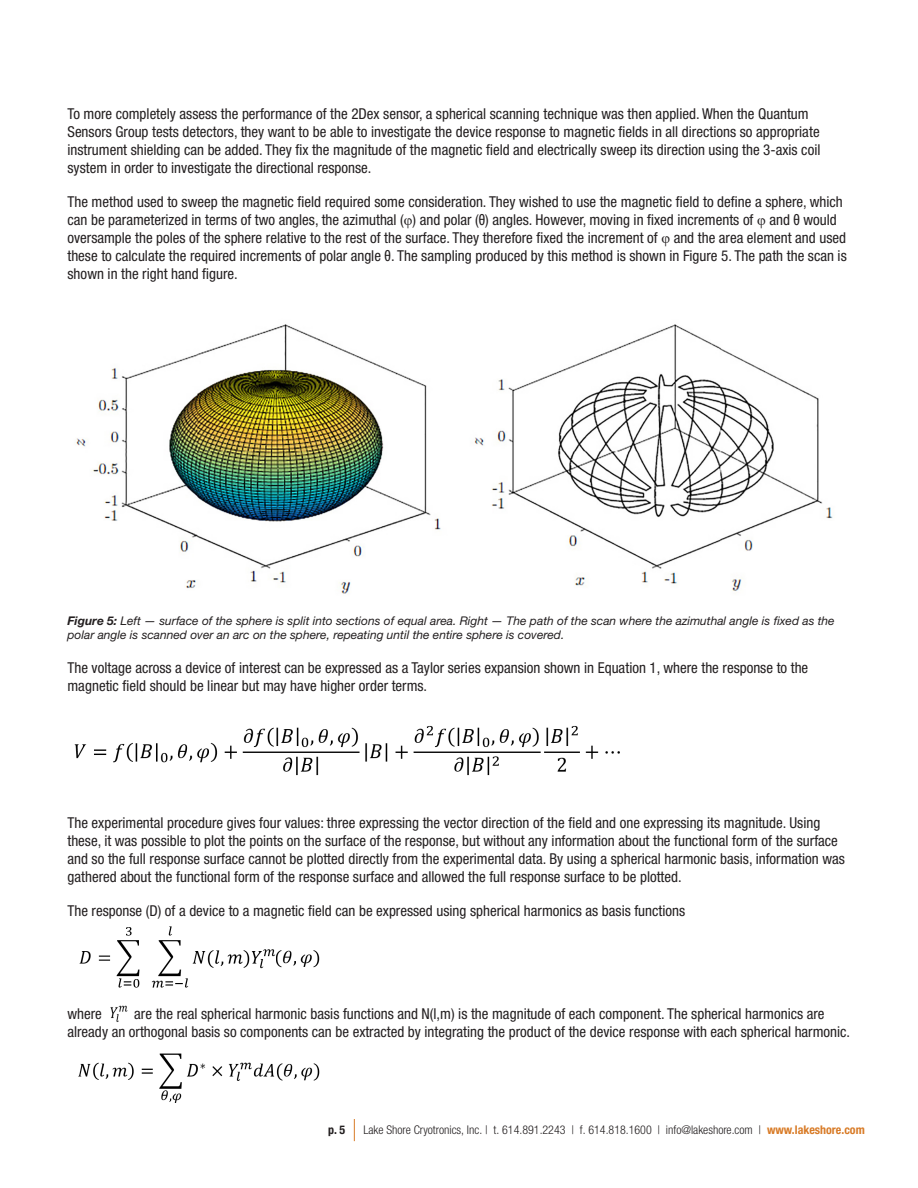
<style>
.page{position:relative;width:918px;height:1188px;background:#fff}
.page>*{position:absolute;margin:0;border:0;box-sizing:border-box;transform-origin:0 0}
.Body_text{font:condensed 15px/18px "Helvetica Neue LTW1 G";color:#231f20}
.Caption_2{font:italic 12px/13.5px "Helvetica Neue LTW1 G";color:#231f20}
.t1{font:300 condensed 12px "Helvetica Neue LTW1 G";color:#231f20}
.t2{font:700 condensed 12px "Helvetica Neue LTW1 G";color:#231f20}
.s1{font-family:"Times New Roman";font-stretch:normal}
.s2{font-weight:700}
.s3{font-weight:700;color:#d87b27}
</style>
<div class="page">
<svg style="left:354px;top:1119px;width:1px;height:22px"></svg>
<img style="left:76px;top:324px;width:757px;height:270px">
<img style="left:79px;top:926px;width:197px;height:62px">
<img style="left:110px;top:1005px;width:18px;height:17px">
<img style="left:78px;top:1053px;width:242px;height:50px">
<img style="left:74px;top:725px;width:546px;height:51px">
<img style="left:276px;top:950px;width:44px;height:18px">
<p class="Body_text" style="left:68px;top:104px;width:754px">To more completely assess the performance of the 2Dex sensor, a spherical scanning technique was then applied. When the Quantum Sensors Group tests detectors, they want to be able to investigate the device response to magnetic fields in all directions so appropriate instrument shielding can be added. They fix the magnitude of the magnetic field and electrically sweep its direction using the 3-axis coil system in order to investigate the directional response.</p>
<p class="Body_text" style="left:68px;top:193px;width:781px">The method used to sweep the magnetic field required some consideration. They wished to use the magnetic field to define a sphere, which can be parameterized in terms of two angles, the azimuthal (<span class="s1">φ</span>) and polar (θ) angles. However, moving in fixed increments of <span class="s1">φ</span> and θ would oversample the poles of the sphere relative to the rest of the surface. They therefore fixed the increment of <span class="s1">φ</span> and the area element and used these to calculate the required increments of polar angle θ. The sampling produced by this method is shown in Figure 5. The path the scan is shown in the right hand figure.</p>
<p class="Caption_2" style="left:68px;top:614px;width:769px"><span class="s2">Figure 5:</span> Left — surface of the sphere is split into sections of equal area. Right — The path of the scan where the azimuthal angle is fixed as the polar angle is scanned over an arc on the sphere, repeating until the entire sphere is covered.</p>
<p class="Body_text" style="left:68px;top:659px;width:742px">The voltage across a device of interest can be expressed as a Taylor series expansion shown in Equation 1, where the response to the magnetic field should be linear but may have higher order terms.</p>
<p class="Body_text" style="left:68px;top:814px;width:779px">The experimental procedure gives four values: three expressing the vector direction of the field and one expressing its magnitude. Using these, it was possible to plot the points on the surface of the response, but without any information about the functional form of the surface and so the full response surface cannot be plotted directly from the experimental data. By using a spherical harmonic basis, information was gathered about the functional form of the response surface and allowed the full response surface to be plotted.</p>
<p class="Body_text" style="left:68px;top:902px;width:619px">The response (D) of a device to a magnetic field can be expressed using spherical harmonics as basis functions</p>
<p class="Body_text" style="left:68px;top:1004px;width:784px;text-indent:67px">are the real spherical harmonic basis functions and N(l,m) is the magnitude of each component. The spherical harmonics are already an orthogonal basis so components can be extracted by integrating the product of the device response with each spherical harmonic.</p>
<p class="Body_text" style="left:68px;top:1004px;width:36px">where</p>
<p class="t2" style="left:328px;top:1122px;width:19px">p. 5</p>
<p class="t1" style="left:363px;top:1122px;width:503px">Lake Shore Cryotronics, Inc. | t. 614.891.2243 | f. 614.818.1600 | info@lakeshore.com | <span class="s3">www.lakeshore.com</span></p>
</div>
